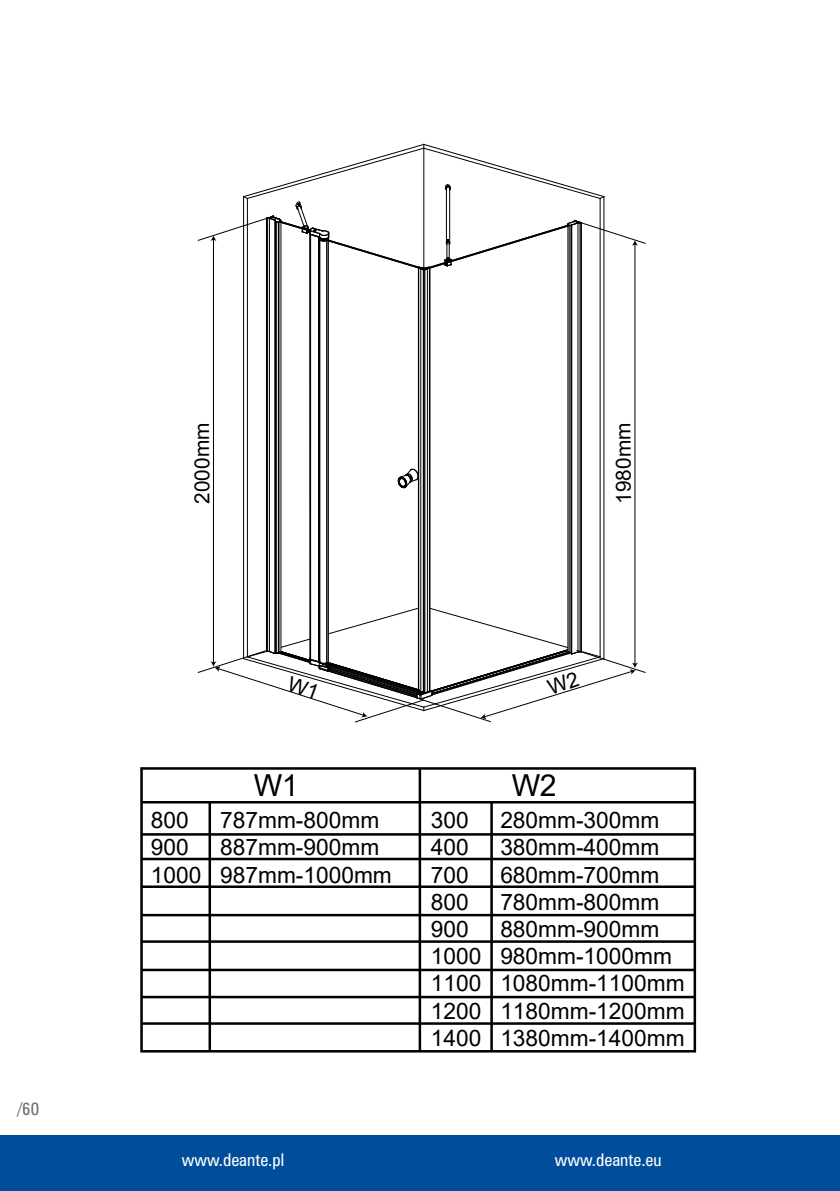
<style>
.page{position:relative;width:840px;height:1191px;background:#fff}
.page>*{position:absolute;margin:0;border:0;box-sizing:border-box;transform-origin:0 0}
.t1{font:30.2px "Arial";color:#000}
.t2{font:22.6px/27.2px "Arial";color:#000}
.t3{font:20.8px "Arial";color:#000}
.t4{font:16px "Zurich Cn PL";color:#fff}
.t5{font:16px "Zurich Cn PL";color:#706f6f}
</style>
<div class="page">
<div style="left:0;top:1134px;width:839px;height:57px;background:#004e9b"></div>
<div style="left:140px;top:767px;width:555px;height:285px;border:3px solid #000"></div>
<hr style="left:141px;top:801px;width:553px;height:2px;background:#000">
<hr style="left:141px;top:833px;width:553px;height:2px;background:#000">
<hr style="left:141px;top:857px;width:553px;height:3px;background:#000">
<hr style="left:141px;top:885px;width:553px;height:3px;background:#000">
<hr style="left:141px;top:914px;width:553px;height:2px;background:#000">
<hr style="left:141px;top:940px;width:553px;height:2px;background:#000">
<hr style="left:141px;top:968px;width:553px;height:3px;background:#000">
<hr style="left:141px;top:995px;width:553px;height:3px;background:#000">
<hr style="left:141px;top:1022px;width:553px;height:2px;background:#000">
<hr style="left:418px;top:768px;width:3px;height:283px;background:#000">
<hr style="left:208px;top:802px;width:3px;height:250px;background:#000">
<hr style="left:490px;top:802px;width:2px;height:250px;background:#000">
<svg style="left:197px;top:144px;width:448px;height:578px"></svg>
<p class="t5" style="left:17px;top:1098px;width:23px">/60</p>
<p class="t3" style="left:188px;top:504px;width:83px;rotate:-90deg">m0002 m</p>
<p class="t3" style="left:609px;top:504px;width:83px;rotate:-90deg">m0891 m</p>
<h1 class="t1" style="left:254px;top:764px;width:46px">W1</h1>
<h1 class="t1" style="left:511px;top:764px;width:46px">W2</h1>
<p class="t2" style="left:151px;top:806px;width:39px">800</p>
<p class="t2" style="left:220px;top:806px;width:160px">787mm-800mm</p>
<p class="t2" style="left:151px;top:833px;width:39px">900</p>
<p class="t2" style="left:151px;top:833px;width:242px;text-indent:69px">887mm-900mm<br>1000 987mm-1000mm</p>
<p class="t2" style="left:430px;top:806px;width:39px">300</p>
<p class="t2" style="left:500px;top:806px;width:160px">280mm-300mm</p>
<p class="t2" style="left:430px;top:833px;width:39px">400</p>
<p class="t2" style="left:500px;top:833px;width:160px">380mm-400mm</p>
<p class="t2" style="left:430px;top:860px;width:39px">700</p>
<p class="t2" style="left:500px;top:860px;width:160px">680mm-700mm</p>
<p class="t2" style="left:430px;top:888px;width:39px">800</p>
<p class="t2" style="left:500px;top:888px;width:160px">780mm-800mm</p>
<p class="t2" style="left:430px;top:915px;width:39px">900</p>
<p class="t2" style="left:430px;top:915px;width:255px;text-indent:69px">880mm-900mm<br>1000 980mm-1000mm<br>1100 1080mm-1100mm<br>1200 1180mm-1200mm<br>1400 1380mm-1400mm</p>
<p class="t4" style="left:182px;top:1148px;width:104px">www.deante.pl</p>
<p class="t4" style="left:554px;top:1148px;width:108px">www.deante.eu</p>
</div>
